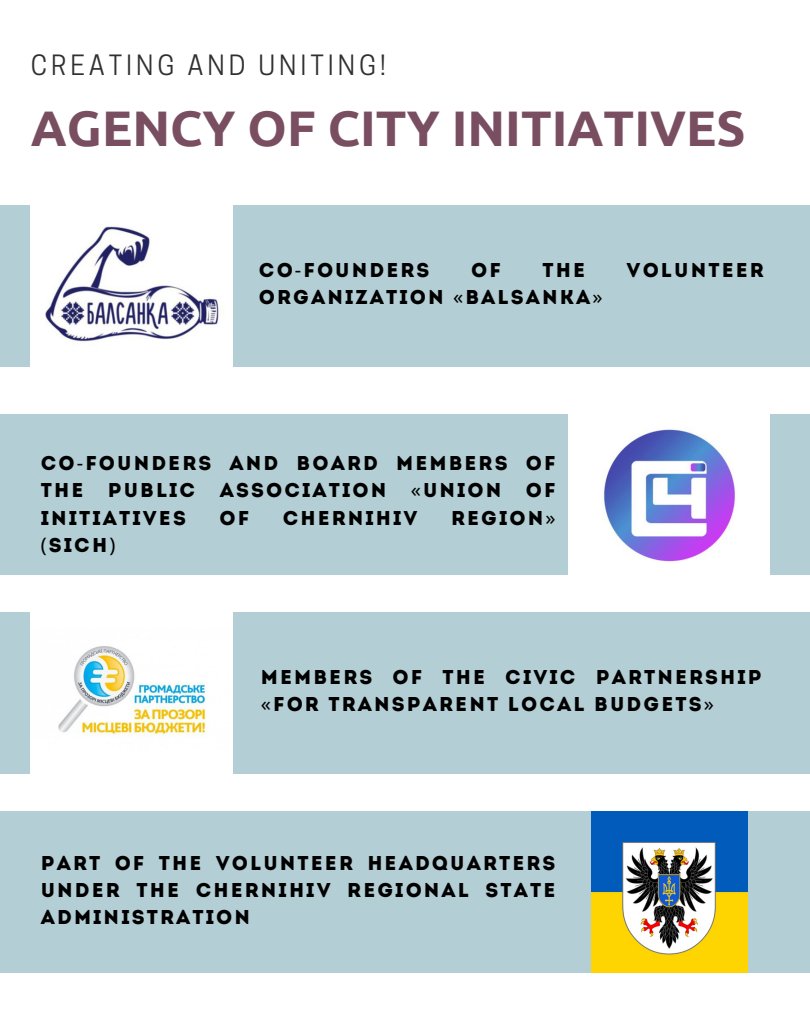
<style>
.page{position:relative;width:810px;height:1013px;background:#fff}
.page>*{position:absolute;margin:0;border:0;box-sizing:border-box;transform-origin:0 0}
.t1{font:700 50px "Ubuntu";color:#794e61}
.t2{font:26.2px "Cooper Hewitt";letter-spacing:.15em;color:#303030}
.t3{font:20px/27px "Intro";letter-spacing:.105em;color:#000;text-align:justify}
.s1{font-family:"Noto Sans"}
</style>
<div class="page">
<div style="left:0;top:811px;width:810px;height:161px;background:#b3ced4"></div>
<img style="left:602px;top:427px;width:134px;height:135px">
<img style="left:45px;top:225px;width:180px;height:121px">
<img style="left:58px;top:643px;width:152px;height:95px">
<img style="left:591px;top:811px;width:156px;height:161px">
<h1 class="t2" style="left:31px;top:55px;width:356px">CREATING AND UNITING!</h1>
<h2 class="t1" style="left:31px;top:99px;width:716px">AGENCY OF CITY INITIATIVES</h2>
<p class="t3" style="left:259px;top:258px;width:172px">CO<span class="s1">-</span>FOUNDERS</p>
<p class="t3" style="left:471px;top:258px;width:31px">OF</p>
<p class="t3" style="left:542px;top:258px;width:44px">THE</p>
<p class="t3" style="left:627px;top:258px;width:139px">VOLUNTEER</p>
<p class="t3" style="left:259px;top:285px;width:345px">ORGANIZATION <span class="s1">«</span>BALSANKA<span class="s1">»</span></p>
<p class="t3" style="left:41px;top:452px;width:516px">CO<span class="s1">-</span>FOUNDERS AND BOARD MEMBERS OF THE PUBLIC ASSOCIATION <span class="s1">«</span>UNION OF INITIATIVES</p>
<p class="t3" style="left:219px;top:506px;width:31px">OF</p>
<p class="t3" style="left:283px;top:506px;width:136px">CHERNIHIV</p>
<p class="t3" style="left:451px;top:506px;width:106px">REGION<span class="s1">»</span></p>
<p class="t3" style="left:41px;top:533px;width:76px"><span class="s1">(</span>SICH<span class="s1">)</span></p>
<p class="t3" style="left:261px;top:665px;width:503px">MEMBERS OF THE CIVIC PARTNERSHIP <span class="s1">«</span>FOR TRANSPARENT LOCAL BUDGETS<span class="s1">»</span></p>
<p class="t3" style="left:41px;top:851px;width:516px">PART OF THE VOLUNTEER HEADQUARTERS UNDER THE CHERNIHIV REGIONAL STATE ADMINISTRATION</p>
</div>
